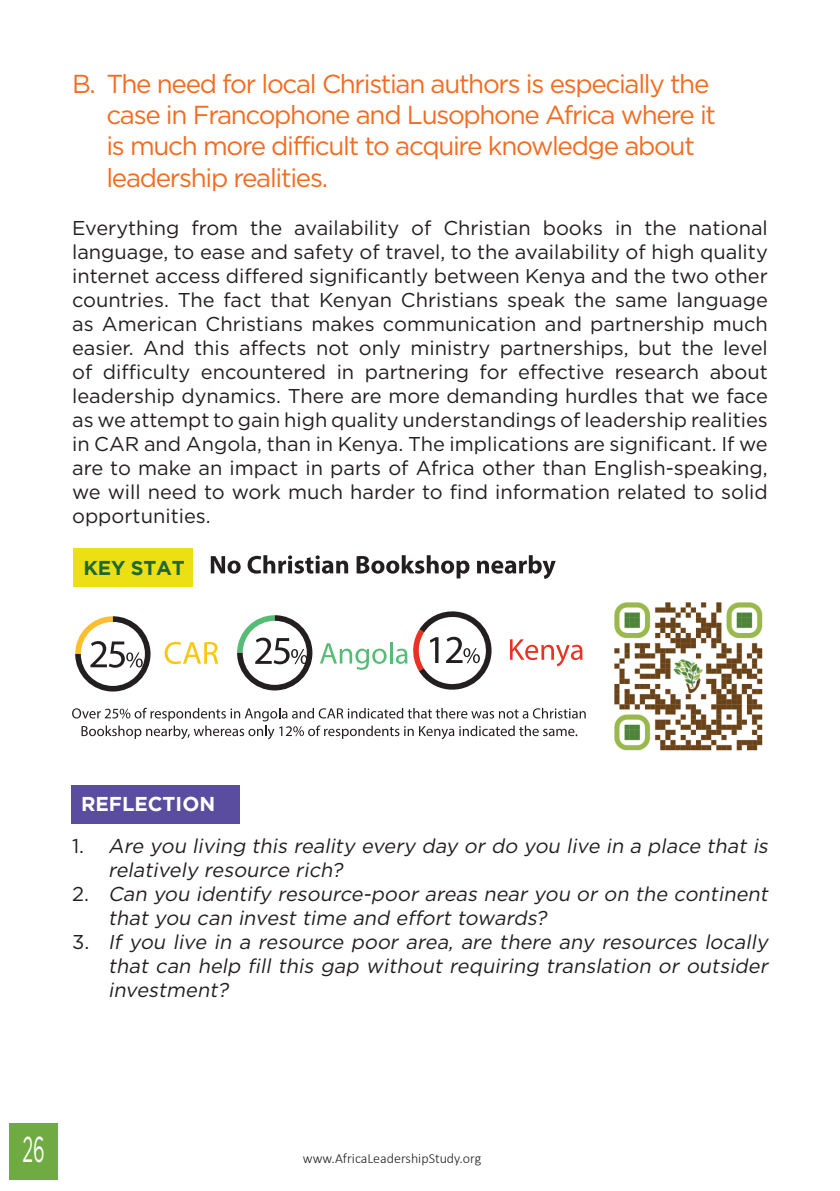
<style>
.page{position:relative;width:840px;height:1191px;background:#fff}
.page>*{position:absolute;margin:0;border:0;box-sizing:border-box;transform-origin:0 0}
.t1{font:36px "Gotham";color:#fff;scale:.5 1}
.t2{font:26px/31.2px "Gotham";letter-spacing:-.05em;color:#f36c21}
.t3{font:20px/24px "Gotham";color:#231f20;text-align:justify}
.t4{font:italic 20px/24px "Gotham";color:#231f20}
.t5{font:700 20px "Gotham";color:#fff}
.t6{font:700 20px "Gotham";letter-spacing:-.01em;color:#1e6834}
.t7{font:300 14px "Calibri";color:#231f20}
.s1{font-style:normal}
</style>
<div class="page">
<div style="left:9px;top:1123px;width:49px;height:57px;background:#70aa42"></div>
<svg style="left:211px;top:556px;width:29px;height:17px"></svg>
<svg style="left:247px;top:555px;width:101px;height:18px"></svg>
<svg style="left:356px;top:555px;width:113px;height:23px"></svg>
<svg style="left:477px;top:555px;width:78px;height:24px"></svg>
<svg style="left:72px;top:708px;width:513px;height:31px"></svg>
<svg style="left:510px;top:639px;width:72px;height:27px"></svg>
<svg style="left:164px;top:642px;width:54px;height:22px"></svg>
<svg style="left:75px;top:616px;width:75px;height:75px"></svg>
<svg style="left:320px;top:643px;width:66px;height:27px"></svg>
<hr style="left:389px;top:642px;width:3px;height:21px;background:#56bc75">
<svg style="left:395px;top:611px;width:97px;height:79px"></svg>
<svg style="left:237px;top:615px;width:75px;height:75px"></svg>
<div style="left:71px;top:785px;width:168px;height:39px;background:#5a4c9f"></div>
<div style="left:73px;top:548px;width:120px;height:38px;background:#ecdf13"></div>
<img style="left:614px;top:602px;width:149px;height:149px">
<p class="t2" style="left:106px;top:68px;width:611px;text-indent:-34px">B. The need for local Christian authors is especially the case in Francophone and Lusophone Africa where it is much more difficult to acquire knowledge about leadership realities.</p>
<p class="t3" style="left:72px;top:215px;width:697px">Everything from the availability of Christian books in the national language, to ease and safety of travel, to the availability of high quality internet access differed significantly between Kenya and the two other countries. The fact that Kenyan Christians speak the same language as American Christians makes communication and partnership much easier. And this affects not only ministry partnerships, but the level of difficulty encountered in partnering for effective research about leadership dynamics. There are more demanding hurdles that we face as we attempt to gain high quality understandings of leadership realities in CAR and Angola, than in Kenya. The implications are significant. If we are to make an impact in parts of Africa other than English-speaking, we will need to work much harder to find information related to solid opportunities.</p>
<p class="t6" style="left:83px;top:556px;width:103px">KEY STAT</p>
<p class="t5" style="left:81px;top:792px;width:136px">REFLECTION</p>
<p class="t4" style="left:108px;top:833px;width:664px;text-indent:-36px"><span class="s1">1 .</span> Are you living this reality every day or do you live in a place that is relatively resource rich?</p>
<p class="t4" style="left:108px;top:881px;width:664px;text-indent:-36px"><span class="s1">2 .</span> Can you identify resource-poor areas near you or on the continent that you can invest time and effort towards?</p>
<p class="t4" style="left:108px;top:929px;width:664px;text-align:justify;text-indent:-36px"><span class="s1">3 .</span> If you live in a resource poor area, are there any resources locally that can help fill this gap without requiring translation or outsider investment?</p>
<h1 class="t1" style="left:23px;top:1129px;width:46px">26</h1>
<p class="t7" style="left:303px;top:1149px;width:180px">www.AfricaLeadershipStudy.org</p>
</div>
